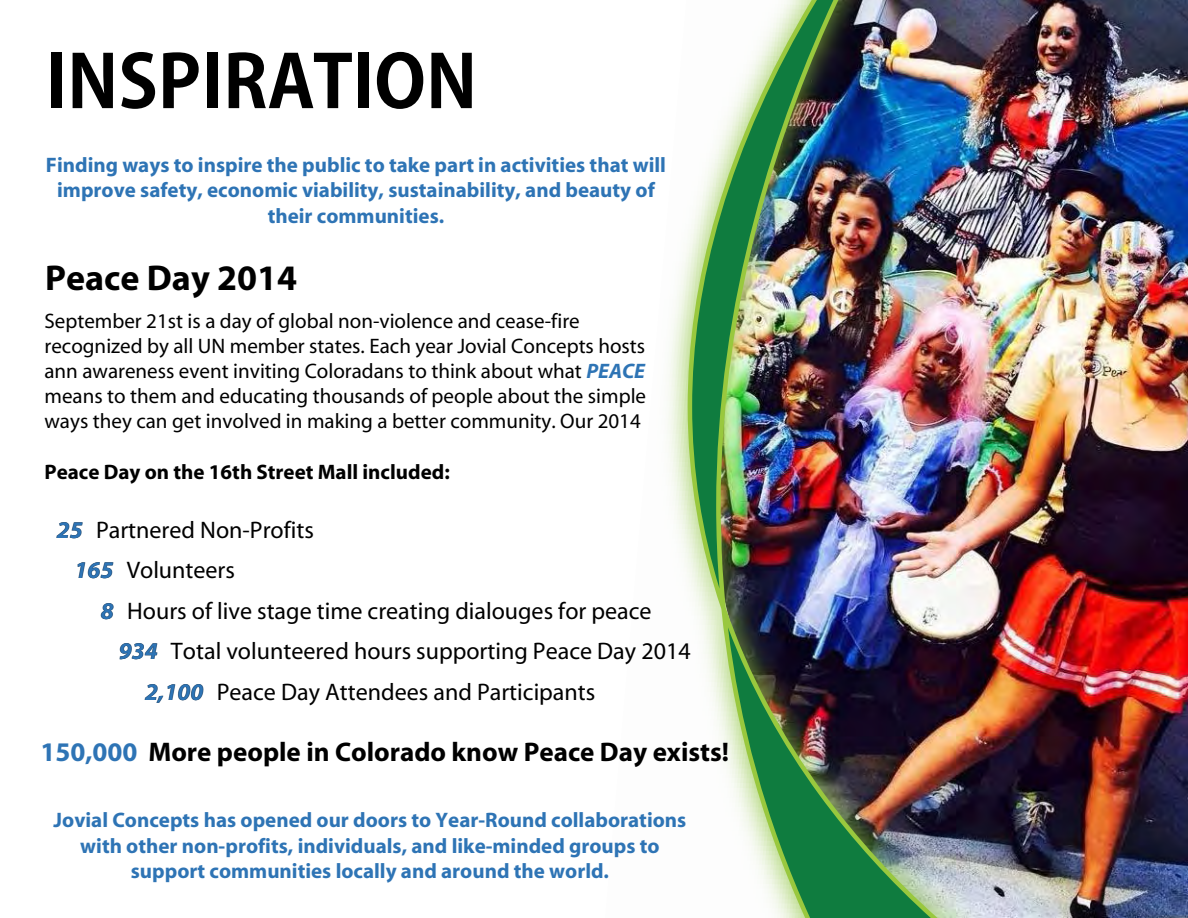
<style>
.page{position:relative;width:1188px;height:918px;background:#fff}
.page>*{position:absolute;margin:0;border:0;box-sizing:border-box;transform-origin:0 0}
.t1{font:700 72px "Koz Go Pr 6 N";color:#000}
.t2{font:700 36px "Myriad";color:#000}
.t3{font:700 27px "Myriad";color:#000}
.t4{font:24px "Myriad";color:#000}
.t5{font:italic 700 24px/40.5px "Myriad";color:#2e74b5}
.t6{font:700 21px/25.2px "Myriad";color:#2e74b5;text-align:center}
.t7{font:21px/25.2px "Myriad";color:#000}
.t8{font:700 21px "Myriad";color:#000}
.s1{font-weight:700;font-style:italic;color:#2e74b5}
.s2{color:#2e74b5}
</style>
<div class="page">
<img style="left:938px;top:0;width:250px;height:918px">
<svg style="left:668px;top:244px;width:20px;height:329px"></svg>
<img style="left:688px;top:0;width:250px;height:918px">
<h1 class="t1" style="left:46px;top:41px;width:433px">INSPIRATION</h1>
<p class="t6" style="left:46px;top:153px;width:622px">Finding ways to inspire the public to take part in activities that will improve safety, economic viability, sustainability, and beauty of their communities.</p>
<h2 class="t2" style="left:45px;top:259px;width:254px">Peace Day 2014</h2>
<p class="t7" style="left:44px;top:309px;width:603px">September 21st is a day of global non-violence and cease-fire recognized by all UN member states. Each year Jovial Concepts hosts ann awareness event inviting Coloradans to think about what <span class="s1">PEACE </span>means to them and educating thousands of people about the simple ways they can get involved in making a better community. Our 2014</p>
<p class="t8" style="left:44px;top:461px;width:407px">Peace Day on the 16th Street Mall included:</p>
<p class="t4" style="left:96px;top:518px;width:219px">Partnered Non-Profits</p>
<p class="t4" style="left:127px;top:558px;width:110px">Volunteers</p>
<p class="t4" style="left:127px;top:599px;width:526px">Hours of live stage time creating dialouges for peace</p>
<p class="t4" style="left:171px;top:639px;width:521px">Total volunteered hours supporting Peace Day 2014</p>
<p class="t4" style="left:217px;top:680px;width:380px">Peace Day Attendees and Participants</p>
<p class="t5" style="left:57px;top:510px;width:28px">25</p>
<p class="t5" style="left:74px;top:551px;width:41px">165</p>
<p class="t5" style="left:101px;top:591px;width:15px">8</p>
<p class="t5" style="left:145px;top:632px;width:60px;text-indent:-27px">934<br>2,100</p>
<p class="t3" style="left:40px;top:738px;width:690px"><span class="s2">150,000</span> More people in Colorado know Peace Day exists!</p>
<p class="t6" style="left:54px;top:808px;width:634px">Jovial Concepts has opened our doors to Year-Round collaborations with other non-profits, individuals, and like-minded groups to support communities locally and around the world.</p>
</div>
